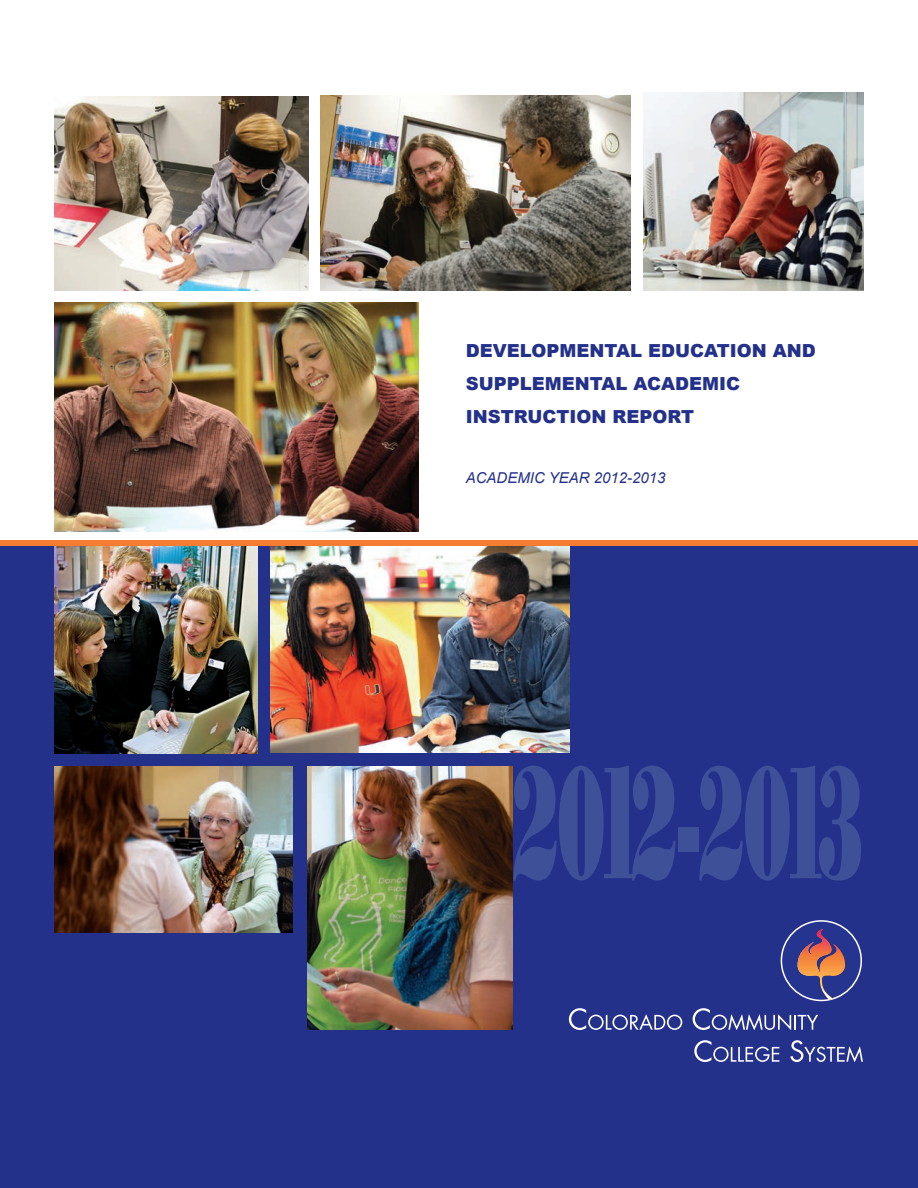
<style>
.page{position:relative;width:918px;height:1188px;background:#fff}
.page>*{position:absolute;margin:0;border:0;box-sizing:border-box;transform-origin:0 0}
.t1{font:159px "Bodoni Poster";letter-spacing:-.13em;color:#3e5098;scale:.45 1}
.t2{font:900 18px/33px "Arial";color:#24318b}
.t3{font:italic 15px "Arial";color:#24318b}
</style>
<div class="page">
<div style="left:0;top:542px;width:918px;height:646px;background:#24318b"></div>
<img style="left:54px;top:302px;width:365px;height:229px">
<img style="left:54px;top:546px;width:204px;height:207px">
<svg style="left:569px;top:1008px;width:113px;height:22px"></svg>
<svg style="left:693px;top:1008px;width:125px;height:22px"></svg>
<svg style="left:694px;top:1040px;width:85px;height:22px"></svg>
<svg style="left:790px;top:1040px;width:73px;height:22px"></svg>
<div style="left:781px;top:921px;width:80px;height:79px;background:#25358f;border-radius:50%"></div>
<div style="left:781px;top:920px;width:81px;height:81px;border:2px solid #fff;border-radius:50%"></div>
<img style="left:798px;top:929px;width:47px;height:71px">
<img style="left:54px;top:766px;width:238px;height:167px">
<img style="left:307px;top:766px;width:206px;height:264px">
<img style="left:271px;top:546px;width:298px;height:207px">
<img style="left:54px;top:97px;width:255px;height:194px">
<img style="left:321px;top:95px;width:310px;height:196px">
<img style="left:644px;top:93px;width:220px;height:198px">
<div style="left:0;top:540px;width:918px;height:6px;background:#f47d31"></div>
<p class="t2" style="left:466px;top:334px;width:350px">DEVELOPMENTAL EDUCATION AND<br>SUPPLEMENTAL ACADEMIC<br>I NSTRUCTION REPORT</p>
<p class="t3" style="left:466px;top:468px;width:201px">ACADEMIC YEAR 2012-2013</p>
<h1 class="t1" style="left:512px;top:727px;width:785px">2012-2013</h1>
</div>
